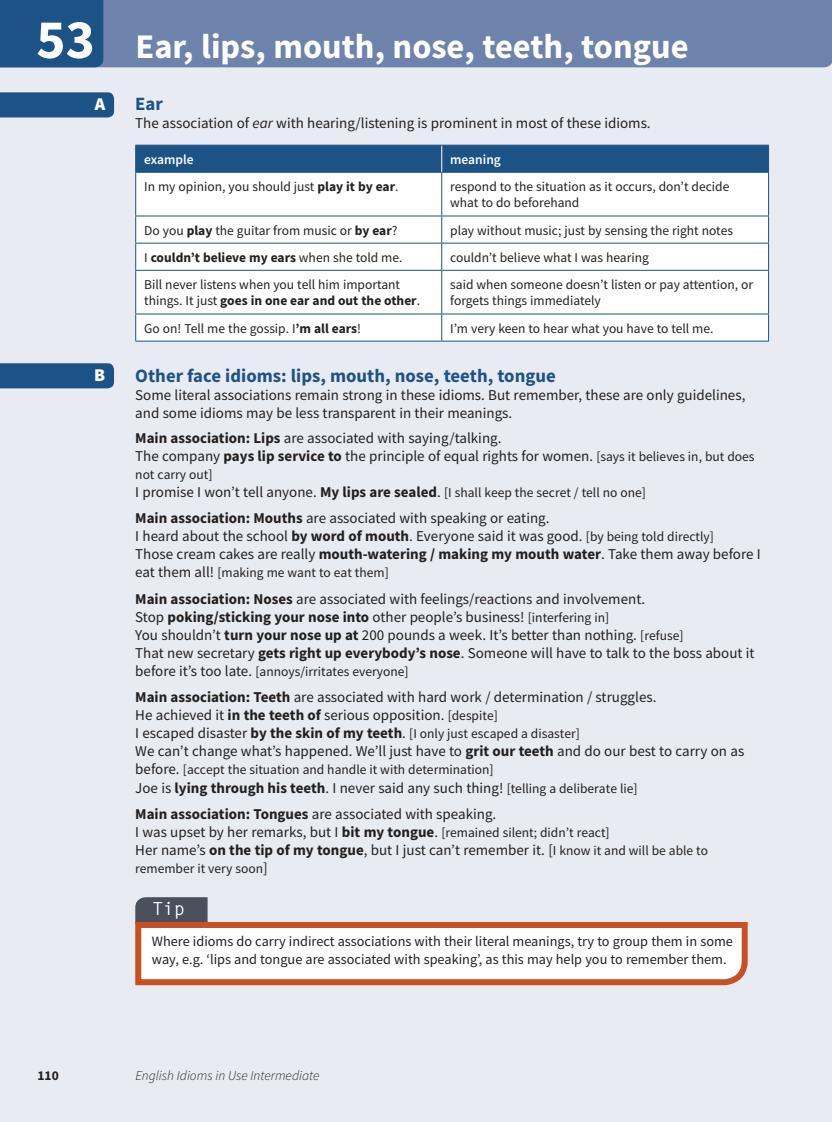
<style>
.page{position:relative;width:832px;height:1122px;background:#fff}
.page>*{position:absolute;margin:0;border:0;box-sizing:border-box;transform-origin:0 0}
.t1{font:700 34.5px "Source Sans Pro";color:#fff}
.t2{font:700 18.75px "Source Sans Pro";color:#1d5286}
.t3{font:700 18px "Letter Gothic Std";color:#fff}
.t4{font:900 18px "Source Sans Pro";color:#fff}
.t5{font:15px/18px "Source Sans Pro";color:#231f20}
.t6{font:14.25px/18px "Source Sans Pro";color:#231f20}
.t7{font:13.5px/16.5px "Source Sans Pro";color:#231f20}
.t8{font:700 13.5px "Source Sans Pro";color:#231f20}
.t9{font:italic 300 13.5px "Source Sans Pro";color:#231f20}
.t10{font:600 13.5px "Source Sans Pro";color:#fff}
.s1{font-size:55.5px}
.s2{font-style:italic}
.s3{font-weight:700}
.s4{font-weight:400}
.s5{font-size:13.5px}
.s6{font-size:15px}
.s7{font-weight:700;font-size:15px}
</style>
<div class="page">
<div style="left:0;top:0;width:832px;height:1121px;background:#e9ebf3"></div>
<div style="left:103px;top:0;width:729px;height:67px;background:#6e83ab"></div>
<div style="left:0;top:0;width:103px;height:67px;background:#1d5286"></div>
<div style="left:0;top:92px;width:114px;height:25px;background:#1d5286"></div>
<div style="left:0;top:363px;width:114px;height:25px;background:#1d5286"></div>
<div style="left:136px;top:173px;width:632px;height:167px;background:#fff"></div>
<hr style="left:441px;top:173px;width:1px;height:42px;background:#1d5286">
<hr style="left:135px;top:215px;width:307px;height:1px;background:#1d5286">
<hr style="left:442px;top:215px;width:327px;height:1px;background:#1d5286">
<hr style="left:135px;top:243px;width:307px;height:1px;background:#1d5286">
<hr style="left:442px;top:243px;width:327px;height:1px;background:#1d5286">
<svg style="left:441px;top:216px;width:1px;height:54px"></svg>
<svg style="left:441px;top:314px;width:1px;height:26px"></svg>
<div style="left:135px;top:146px;width:634px;height:26px;background:#1d5286"></div>
<hr style="left:135px;top:173px;width:1px;height:42px;background:#1d5286">
<hr style="left:768px;top:173px;width:1px;height:42px;background:#1d5286">
<svg style="left:135px;top:216px;width:1px;height:54px"></svg>
<svg style="left:768px;top:216px;width:1px;height:54px"></svg>
<svg style="left:135px;top:314px;width:1px;height:26px"></svg>
<svg style="left:768px;top:314px;width:1px;height:26px"></svg>
<hr style="left:135px;top:340px;width:307px;height:1px;background:#1d5286">
<hr style="left:442px;top:340px;width:327px;height:1px;background:#1d5286">
<hr style="left:135px;top:270px;width:307px;height:1px;background:#1d5286">
<hr style="left:135px;top:270px;width:1px;height:43px;background:#1d5286">
<hr style="left:135px;top:313px;width:307px;height:1px;background:#1d5286">
<hr style="left:442px;top:270px;width:327px;height:1px;background:#1d5286">
<hr style="left:441px;top:270px;width:1px;height:43px;background:#1d5286">
<hr style="left:768px;top:270px;width:1px;height:43px;background:#1d5286">
<hr style="left:442px;top:313px;width:327px;height:1px;background:#1d5286">
<hr style="left:135px;top:145px;width:307px;height:1px;background:#1d5286">
<hr style="left:442px;top:145px;width:327px;height:1px;background:#1d5286">
<hr style="left:135px;top:172px;width:307px;height:1px;background:#1d5286">
<hr style="left:442px;top:172px;width:327px;height:1px;background:#1d5286">
<svg style="left:135px;top:897px;width:73px;height:21px;background:#4f565f"></svg>
<svg style="left:135px;top:918px;width:613px;height:68px;background:#f1dbd2"></svg>
<p class="t1" style="left:36px;top:23px;width:654px"><span class="s1">53</span> Ear, lips, mouth, nose, teeth, tongue</p>
<p class="t2" style="left:135px;top:91px;width:29px">Ear</p>
<p class="t5" style="left:135px;top:114px;width:517px">The association of <span class="s2">ear</span> with hearing/listening is prominent in most of these idioms.</p>
<p class="t4" style="left:95px;top:93px;width:12px">A</p>
<p class="t4" style="left:94px;top:363px;width:13px">B</p>
<p class="t10" style="left:144px;top:150px;width:51px">example</p>
<p class="t10" style="left:450px;top:150px;width:52px">meaning</p>
<p class="t7" style="left:144px;top:178px;width:256px">In my opinion, you should just <span class="s3">play it by ear</span>.</p>
<p class="t7" style="left:450px;top:178px;width:281px">respond to the situation as it occurs, don’t decide what to do beforehand</p>
<p class="t7" style="left:144px;top:222px;width:255px">Do you <span class="s3">play</span> the guitar from music or <span class="s3">by ear</span>?</p>
<p class="t7" style="left:450px;top:222px;width:284px">play without music; just by sensing the right notes</p>
<p class="t8" style="left:144px;top:248px;width:260px"><span class="s4">I</span> couldn’t believe my ears <span class="s4">when she told me.</span></p>
<p class="t7" style="left:450px;top:249px;width:200px">couldn’t believe what I was hearing</p>
<p class="t7" style="left:144px;top:276px;width:277px">Bill never listens when you tell him important things. It just <span class="s3">goes in one ear and out the other</span>.</p>
<p class="t7" style="left:450px;top:276px;width:304px">said when someone doesn’t listen or pay attention, or forgets things immediately</p>
<p class="t7" style="left:144px;top:320px;width:218px">Go on! Tell me the gossip. I<span class="s3">’m all ears</span>!</p>
<p class="t7" style="left:450px;top:320px;width:265px">I’m very keen to hear what you have to tell me.</p>
<p class="t2" style="left:135px;top:363px;width:422px">Other face idioms: lips, mouth, nose, teeth, tongue</p>
<p class="t5" style="left:135px;top:386px;width:612px">Some literal associations remain strong in these idioms. But remember, these are only guidelines, and some idioms may be less transparent in their meanings.</p>
<p class="t5" style="left:135px;top:428px;width:621px"><span class="s3">Main association: Lips</span> are associated with saying/talking.<br>The company <span class="s3">pays lip service to</span> the principle of equal rights for women. <span class="s5">[says it believes in, but does</span></p>
<p class="t7" style="left:135px;top:465px;width:512px;line-height:18px">not carry out]<br><span class="s6">I promise I won’t tell anyone.</span> <span class="s7">My lips are sealed</span><span class="s6">.</span> [I shall keep the secret / tell no one]</p>
<p class="t5" style="left:135px;top:509px;width:627px"><span class="s3">Main association: Mouths</span> are associated with speaking or eating.<br>I heard about the school <span class="s3">by word of mouth</span>. Everyone said it was good. <span class="s5">[by being told directly]<br></span>Those cream cakes are really <span class="s3">mouth-watering / making my mouth water</span>. Take them away before I</p>
<p class="t7" style="left:135px;top:564px;width:255px"><span class="s6">eat them all!</span> [making me want to eat them]</p>
<p class="t5" style="left:135px;top:589px;width:621px"><span class="s3">Main association: Noses</span> are associated with feelings/reactions and involvement.<br>Stop <span class="s3">poking/sticking your nose into</span> other people’s business! <span class="s5">[interfering in]<br></span>You shouldn’t <span class="s3">turn your nose up at</span> 200 pounds a week. It’s better than nothing. <span class="s5">[refuse]<br></span>That new secretary <span class="s3">gets right up everybody’s nose</span>. Someone will have to talk to the boss about it</p>
<p class="t7" style="left:135px;top:663px;width:275px"><span class="s6">before it’s too late.</span> [annoys/irritates everyone]</p>
<p class="t5" style="left:135px;top:688px;width:523px"><span class="s3">Main association: Teeth</span> are associated with hard work / determination / struggles.<br>He achieved it <span class="s3">in the teeth of</span> serious opposition. <span class="s5">[despite]</span></p>
<p class="t7" style="left:135px;top:725px;width:446px"><span class="s6">I escaped disaster</span> <span class="s7">by the skin of my teeth</span><span class="s6">.</span> [I only just escaped a disaster]</p>
<p class="t5" style="left:135px;top:742px;width:610px">We can’t change what’s happened. We’ll just have to <span class="s3">grit our teeth</span> and do our best to carry on as</p>
<p class="t7" style="left:135px;top:761px;width:360px"><span class="s6">before.</span> [accept the situation and handle it with determination]</p>
<p class="t5" style="left:135px;top:773px;width:504px;line-height:26.5px">Joe is <span class="s3">lying through his teeth</span>. I never said any such thing! <span class="s5">[telling a deliberate lie]<br></span><span class="s3">Main association: Tongues</span> are associated with speaking.</p>
<p class="t7" style="left:135px;top:824px;width:476px"><span class="s6">I was upset by her remarks, but I</span> <span class="s7">bit my tongue</span><span class="s6">.</span> [remained silent; didn’t react]</p>
<p class="t5" style="left:135px;top:840px;width:574px">Her name’s <span class="s3">on the tip of my tongue</span>, but I just can’t remember it. [<span class="s5">I know it and will be able to</span></p>
<p class="t7" style="left:135px;top:860px;width:134px">remember it very soon<span class="s6">]</span></p>
<p class="t3" style="left:153px;top:897px;width:34px">Tip</p>
<p class="t6" style="left:152px;top:932px;width:582px">Where idioms do carry indirect associations with their literal meanings, try to group them in some way, e.g. ‘lips and tongue are associated with speaking’, as this may help you to remember them.</p>
<p class="t8" style="left:38px;top:1066px;width:23px">110</p>
<p class="t9" style="left:135px;top:1066px;width:186px">English Idioms in Use Intermediate</p>
</div>
